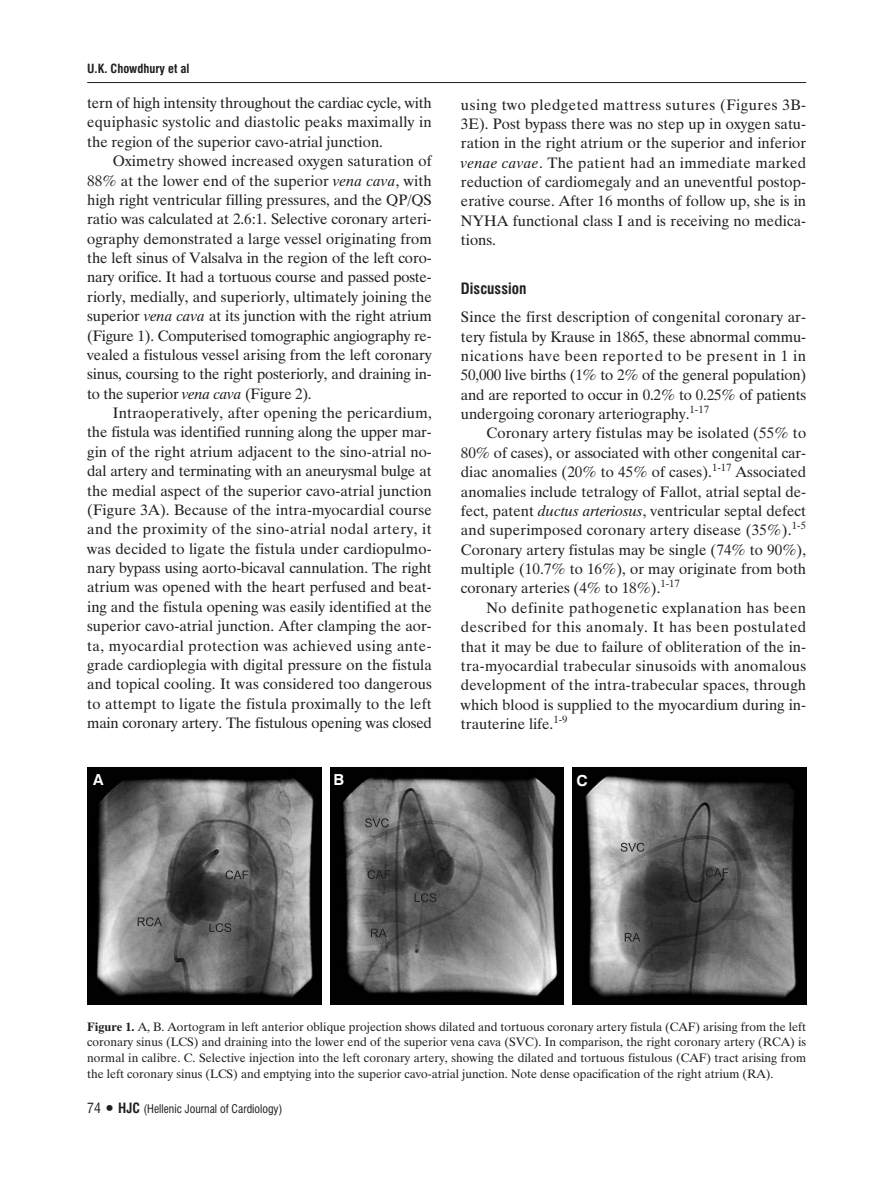
<style>
.page{position:relative;width:893px;height:1190px;background:#fff}
.page>*{position:absolute;margin:0;border:0;box-sizing:border-box;transform-origin:0 0}
.t1{font:15.75px/19.4px "UB Times";color:#231f20;text-align:justify}
.t2{font:15.75px "UB Helvetica Cond Bold";color:#231f20}
.t3{font:15px "UB Helvetica Bold";color:#fff}
.t4{font:12.75px/15.8px "UB Times";color:#231f20;text-align:justify}
.t5{font:12.75px "UB Helvetica Cond Bold";color:#231f20}
.t6{font:12px "UB Helvetica Cond";color:#231f20}
.s1{font-family:"UB Times Italic"}
.s2{font-family:"UB Times Bold"}
.s3{font-size:14.25px}
.s4{font-family:"UB Helvetica Cond Bold";font-size:14.25px}
</style>
<div class="page">
<hr style="left:87px;top:82px;width:719px;height:1px;background:#231f20">
<img style="left:572px;top:767px;width:234px;height:237px">
<img style="left:330px;top:767px;width:233px;height:237px">
<img style="left:87px;top:767px;width:234px;height:238px">
<svg style="left:225px;top:870px;width:23px;height:9px"></svg>
<svg style="left:209px;top:923px;width:22px;height:9px"></svg>
<svg style="left:138px;top:917px;width:24px;height:9px"></svg>
<svg style="left:367px;top:870px;width:23px;height:9px"></svg>
<svg style="left:414px;top:893px;width:22px;height:9px"></svg>
<svg style="left:371px;top:928px;width:16px;height:9px"></svg>
<svg style="left:365px;top:818px;width:24px;height:9px"></svg>
<svg style="left:705px;top:868px;width:23px;height:9px"></svg>
<svg style="left:624px;top:933px;width:16px;height:8px"></svg>
<svg style="left:620px;top:842px;width:24px;height:9px"></svg>
<p class="t5" style="left:87px;top:64px;width:104px">U.K. Chowdhury et al</p>
<p class="t1" style="left:87px;top:95px;width:346px">tern of high intensity throughout the cardiac cycle, with equiphasic systolic and diastolic peaks maximally in the region of the superior cavo-atrial junction.</p>
<p class="t1" style="left:87px;top:153px;width:346px;text-indent:26px">Oximetry showed increased oxygen saturation of 88% at the lower end of the superior <span class="s1">vena cava</span>, with high right ventricular filling pressures, and the QP/QS ratio was calculated at 2.6:1. Selective coronary arteri&shy;ography demonstrated a large vessel originating from the left sinus of Valsalva in the region of the left coro&shy;nary orifice. It had a tortuous course and passed poste&shy;riorly, medially, and superiorly, ultimately joining the superior <span class="s1">vena cava</span> at its junction with the right atrium (Figure 1). Computerised tomographic angiography re&shy;vealed a fistulous vessel arising from the left coronary sinus, coursing to the right posteriorly, and draining in&shy;to the superior <span class="s1">vena cava</span> (Figure 2).</p>
<p class="t1" style="left:87px;top:404px;width:346px;text-indent:26px">Intraoperatively, after opening the pericardium, the fistula was identified running along the upper mar&shy;gin of the right atrium adjacent to the sino-atrial no&shy;dal artery and terminating with an aneurysmal bulge at the medial aspect of the superior cavo-atrial junction (Figure 3A). Because of the intra-myocardial course and the proximity of the sino-atrial nodal artery, it was decided to ligate the fistula under cardiopulmo&shy;nary bypass using aorto-bicaval cannulation. The right atrium was opened with the heart perfused and beat&shy;ing and the fistula opening was easily identified at the superior cavo-atrial junction. After clamping the aor&shy;ta, myocardial protection was achieved using ante&shy;grade cardioplegia with digital pressure on the fistula and topical cooling. It was considered too dangerous to attempt to ligate the fistula proximally to the left main coronary artery. The fistulous opening was closed</p>
<p class="t1" style="left:461px;top:96px;width:347px">using two pledgeted mattress sutures (Figures 3B-3E). Post bypass there was no step up in oxygen satu&shy;ration in the right atrium or the superior and inferior <span class="s1">venae cavae</span>. The patient had an immediate marked reduction of cardiomegaly and an uneventful postop&shy;erative course. After 16 months of follow up, she is in NYHA functional class I and is receiving no medica&shy;tions.</p>
<p class="t2" style="left:461px;top:283px;width:67px">Discussion</p>
<p class="t1" style="left:461px;top:309px;width:347px">Since the first description of congenital coronary ar&shy;tery fistula by Krause in 1865, these abnormal commu&shy;nications have been reported to be present in 1 in 50,000 live births (1% to 2% of the general population) and are reported to occur in 0.2% to 0.25% of patients undergoing coronary arteriography.<sup>1-17</sup></p>
<p class="t1" style="left:461px;top:425px;width:347px;text-indent:26px">Coronary artery fistulas may be isolated (55% to 80% of cases), or associated with other congenital car&shy;diac anomalies (20% to 45% of cases).<sup>1-17</sup> Associated anomalies include tetralogy of Fallot, atrial septal de&shy;fect, patent <span class="s1">ductus arteriosus</span>, ventricular septal defect and superimposed coronary artery disease (35%).<sup>1-5<br></sup>Coronary artery fistulas may be single (74% to 90%), multiple (10.7% to 16%), or may originate from both coronary arteries (4% to 18%).<sup>1-17</sup></p>
<p class="t1" style="left:461px;top:599px;width:347px;text-indent:26px">No definite pathogenetic explanation has been described for this anomaly. It has been postulated that it may be due to failure of obliteration of the in&shy;tra-myocardial trabecular sinusoids with anomalous development of the intra-trabecular spaces, through which blood is supplied to the myocardium during in&shy;trauterine life.<sup>1-9</sup></p>
<p class="t3" style="left:93px;top:774px;width:12px">A</p>
<p class="t3" style="left:333px;top:774px;width:12px">B</p>
<p class="t3" style="left:576px;top:775px;width:13px">C</p>
<p class="t4" style="left:87px;top:1019px;width:720px"><span class="s2">Figure 1.</span> A, B. Aortogram in left anterior oblique projection shows dilated and tortuous coronary artery fistula (CAF) arising from the left coronary sinus (LCS) and draining into the lower end of the superior vena cava (SVC). In comparison, the right coronary artery (RCA) is normal in calibre. C. Selective injection into the left coronary artery, showing the dilated and tortuous fistulous (CAF) tract arising from the left coronary sinus (LCS) and emptying into the superior cavo-atrial junction. Note dense opacification of the right atrium (RA).</p>
<p class="t6" style="left:87px;top:1104px;width:197px"><span class="s3">74</span> <span class="s4">ñ HJC</span> (Hellenic Journal of Cardiology)</p>
</div>
